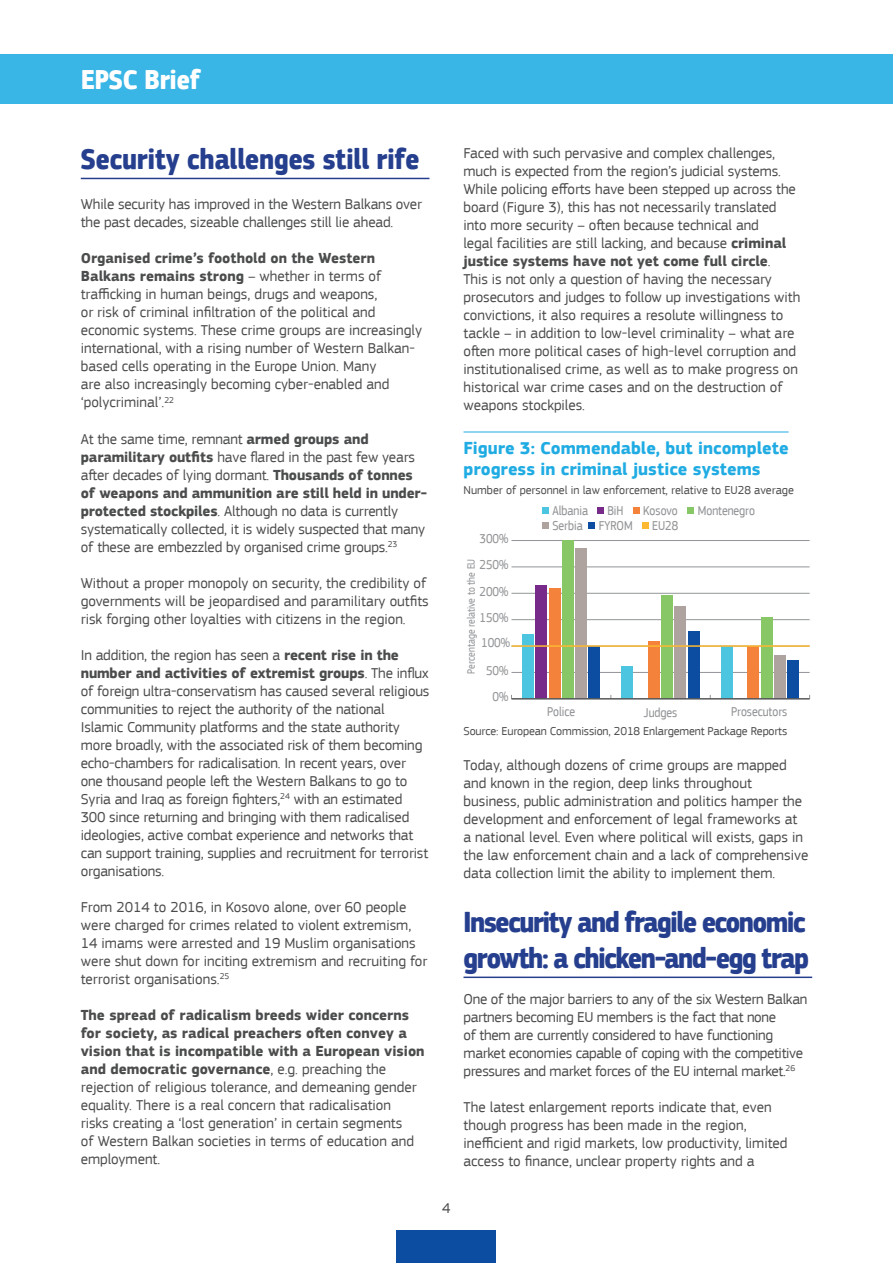
<style>
.page{position:relative;width:893px;height:1263px;background:#fff}
.page>*{position:absolute;margin:0;border:0;box-sizing:border-box;transform-origin:0 0}
.t1{font:700 30px/36px "EC Square Sans Cond Pro";letter-spacing:-.035em;color:#253f8e}
.t2{font:700 30px "EC Square Sans Cond Pro";letter-spacing:.005em;color:#253f8e}
.t3{font:700 28.2px "EC Square Sans Cond Pro";color:#fff}
.t4{font:700 18px/21.6px "EC Square Sans Pro";color:#20ace3}
.t5{font:15px/18px "EC Square Sans Pro";color:#4b4c4d}
.t6{font:15px/18px "EC Square Sans Pro";letter-spacing:-.02em;color:#4b4c4d}
.t7{font:13.5px "EC Square Sans Cond Pro";color:#939598}
.t8{font:12px "EC Square Sans Pro";letter-spacing:-.01em;color:#4b4c4d}
.t9{font:11.25px "EC Square Sans Cond Pro";color:#939598}
.s1{font-weight:700}
</style>
<div class="page">
<div style="left:397px;top:1230px;width:99px;height:33px;background:#0d4da1"></div>
<div style="left:0;top:54px;width:893px;height:49px;background:#39b5e6"></div>
<hr style="left:81px;top:178px;width:348px;height:1px;background:#253f8e">
<hr style="left:463px;top:976px;width:349px;height:2px;background:#253f8e">
<hr style="left:463px;top:432px;width:326px;height:1px;background:#20ace3">
<hr style="left:511px;top:672px;width:299px;height:1px;background:#939598">
<hr style="left:511px;top:619px;width:299px;height:1px;background:#939598">
<hr style="left:511px;top:593px;width:299px;height:1px;background:#939598">
<hr style="left:511px;top:566px;width:299px;height:1px;background:#939598">
<hr style="left:511px;top:540px;width:299px;height:1px;background:#939598">
<div style="left:588px;top:646px;width:12px;height:53px;background:#0d4da1"></div>
<div style="left:688px;top:631px;width:12px;height:68px;background:#0d4da1"></div>
<div style="left:787px;top:660px;width:12px;height:39px;background:#0d4da1"></div>
<div style="left:575px;top:548px;width:12px;height:151px;background:#afa39f"></div>
<div style="left:674px;top:606px;width:12px;height:93px;background:#afa39f"></div>
<div style="left:774px;top:656px;width:12px;height:43px;background:#afa39f"></div>
<div style="left:562px;top:540px;width:12px;height:159px;background:#87c765"></div>
<div style="left:661px;top:596px;width:12px;height:103px;background:#87c765"></div>
<div style="left:761px;top:617px;width:11px;height:82px;background:#87c765"></div>
<div style="left:549px;top:589px;width:11px;height:110px;background:#f4823b"></div>
<div style="left:648px;top:641px;width:12px;height:58px;background:#f4823b"></div>
<div style="left:747px;top:646px;width:12px;height:53px;background:#f4823b"></div>
<div style="left:535px;top:585px;width:12px;height:114px;background:#782a8b"></div>
<div style="left:522px;top:634px;width:12px;height:65px;background:#4cc6e0"></div>
<div style="left:621px;top:666px;width:12px;height:33px;background:#4cc6e0"></div>
<div style="left:721px;top:646px;width:12px;height:53px;background:#4cc6e0"></div>
<hr style="left:511px;top:645px;width:299px;height:2px;background:#fdb931">
<hr style="left:511px;top:698px;width:299px;height:1px;background:#57585a">
<svg style="left:642px;top:523px;width:6px;height:6px"></svg>
<svg style="left:589px;top:523px;width:6px;height:6px"></svg>
<div style="left:597px;top:507px;width:7px;height:6px;background:#782a8b"></div>
<div style="left:687px;top:507px;width:7px;height:6px;background:#87c765"></div>
<svg style="left:633px;top:507px;width:6px;height:6px"></svg>
<div style="left:542px;top:523px;width:7px;height:6px;background:#afa39f"></div>
<div style="left:542px;top:507px;width:7px;height:6px;background:#4cc6e0"></div>
<h2 class="t3" style="left:81px;top:63px;width:121px">EPSC Brief</h2>
<h1 class="t2" style="left:81px;top:141px;width:340px">Security challenges still rife</h1>
<p class="t5" style="left:81px;top:196px;width:343px">While security has improved in the Western Balkans over the past decades, sizeable challenges still lie ahead.</p>
<p class="t5" style="left:81px;top:250px;width:343px"><span class="s1">Organised crime’s foothold on the Western Balkans remains strong</span> – whether in terms of trafficking in human beings, drugs and weapons,<br>or risk of criminal infiltration of the political and economic systems. These crime groups are increasingly international, with a rising number of Western Balkan&shy;based cells operating in the Europe Union. Many<br>are also increasingly becoming cyber-enabled and ‘polycriminal’.<sup>22</sup></p>
<p class="t5" style="left:81px;top:430px;width:348px">At the same time, remnant <span class="s1">armed groups and paramilitary outfits</span> have flared in the past few years after decades of lying dormant. <span class="s1">Thousands of tonnes of weapons and ammunition are still held in under&shy;protected stockpiles</span>. Although no data is currently systematically collected, it is widely suspected that many of these are embezzled by organised crime groups.<sup>23</sup></p>
<p class="t5" style="left:81px;top:574px;width:349px">Without a proper monopoly on security, the credibility of governments will be jeopardised and paramilitary outfits risk forging other loyalties with citizens in the region.</p>
<p class="t5" style="left:81px;top:646px;width:350px">In addition, the region has seen a <span class="s1">recent rise in the number and activities of extremist groups</span>. The influx of foreign ultra-conservatism has caused several religious communities to reject the authority of the national Islamic Community platforms and the state authority more broadly, with the associated risk of them becoming echo-chambers for radicalisation. In recent years, over one thousand people left the Western Balkans to go to Syria and Iraq as foreign fighters,<sup>24</sup> with an estimated 300 since returning and bringing with them radicalised ideologies, active combat experience and networks that can support training, supplies and recruitment for terrorist organisations.</p>
<p class="t5" style="left:81px;top:898px;width:348px">From 2014 to 2016, in Kosovo alone, over 60 people were charged for crimes related to violent extremism, 14 imams were arrested and 19 Muslim organisations were shut down for inciting extremism and recruiting for terrorist organisations.<sup>25</sup></p>
<p class="t5" style="left:81px;top:1006px;width:345px"><span class="s1">The spread of radicalism breeds wider concerns for society, as radical preachers often convey a vision that is incompatible with a European vision and democratic governance</span>, e.g. preaching the rejection of religious tolerance, and demeaning gender equality. There is a real concern that radicalisation<br>risks creating a ‘lost generation’ in certain segments<br>of Western Balkan societies in terms of education and employment.</p>
<p class="t5" style="left:463px;top:144px;width:338px">Faced with such pervasive and complex challenges, much is expected from the region’s judicial systems.<br>While policing efforts have been stepped up across the board (Figure 3), this has not necessarily translated into more security – often because technical and<br>legal facilities are still lacking, and because <span class="s1">criminal justice systems have not yet come full circle</span>.<br>This is not only a question of having the necessary prosecutors and judges to follow up investigations with convictions, it also requires a resolute willingness to tackle – in addition to low-level criminality – what are often more political cases of high-level corruption and institutionalised crime, as well as to make progress on historical war crime cases and on the destruction of weapons stockpiles.</p>
<p class="t4" style="left:463px;top:437px;width:327px">Figure 3: Commendable, but incomplete progress in criminal justice systems</p>
<p class="t8" style="left:463px;top:483px;width:332px">Number of personnel in law enforcement, relative to EU28 average</p>
<p class="t7" style="left:480px;top:531px;width:30px">300%</p>
<p class="t9" style="left:465px;top:674px;width:116px;rotate:-90deg">Percentage relative to the EU</p>
<p class="t7" style="left:480px;top:557px;width:30px">250%</p>
<p class="t7" style="left:480px;top:584px;width:30px">200%</p>
<p class="t7" style="left:480px;top:610px;width:30px">150%</p>
<p class="t7" style="left:481px;top:635px;width:30px">100%</p>
<p class="t7" style="left:486px;top:663px;width:24px">50%</p>
<p class="t7" style="left:493px;top:689px;width:17px">0%</p>
<p class="t7" style="left:552px;top:502px;width:37px">Albania</p>
<p class="t7" style="left:552px;top:518px;width:32px">Serbia</p>
<p class="t7" style="left:607px;top:502px;width:18px">BiH</p>
<p class="t7" style="left:643px;top:502px;width:36px">Kosovo</p>
<p class="t7" style="left:698px;top:502px;width:59px">Montenegro</p>
<p class="t7" style="left:599px;top:518px;width:35px">FYROM</p>
<p class="t7" style="left:652px;top:518px;width:28px">EU28</p>
<p class="t7" style="left:547px;top:704px;width:30px">Police</p>
<p class="t7" style="left:644px;top:705px;width:35px">Judges</p>
<p class="t7" style="left:731px;top:704px;width:58px">Prosecutors</p>
<p class="t8" style="left:463px;top:724px;width:325px">Source: European Commission, 2018 Enlargement Package Reports</p>
<p class="t5" style="left:463px;top:756px;width:346px">Today, although dozens of crime groups are mapped and known in the region, deep links throughout business, public administration and politics hamper the development and enforcement of legal frameworks at a national level. Even where political will exists, gaps in the law enforcement chain and a lack of comprehensive data collection limit the ability to implement them.</p>
<h1 class="t1" style="left:463px;top:905px;width:347px">Insecurity and fragile economic growth: a chicken-and-egg trap</h1>
<p class="t6" style="left:463px;top:990px;width:345px">One of the major barriers to any of the six Western Balkan partners becoming EU members is the fact that none<br>of them are currently considered to have functioning market economies capable of coping with the competitive pressures and market forces of the EU internal market.<sup>26</sup></p>
<p class="t5" style="left:463px;top:1098px;width:326px">The latest enlargement reports indicate that, even though progress has been made in the region, inefficient and rigid markets, low productivity, limited access to finance, unclear property rights and a</p>
<p class="t5" style="left:442px;top:1199px;width:10px">4</p>
</div>
